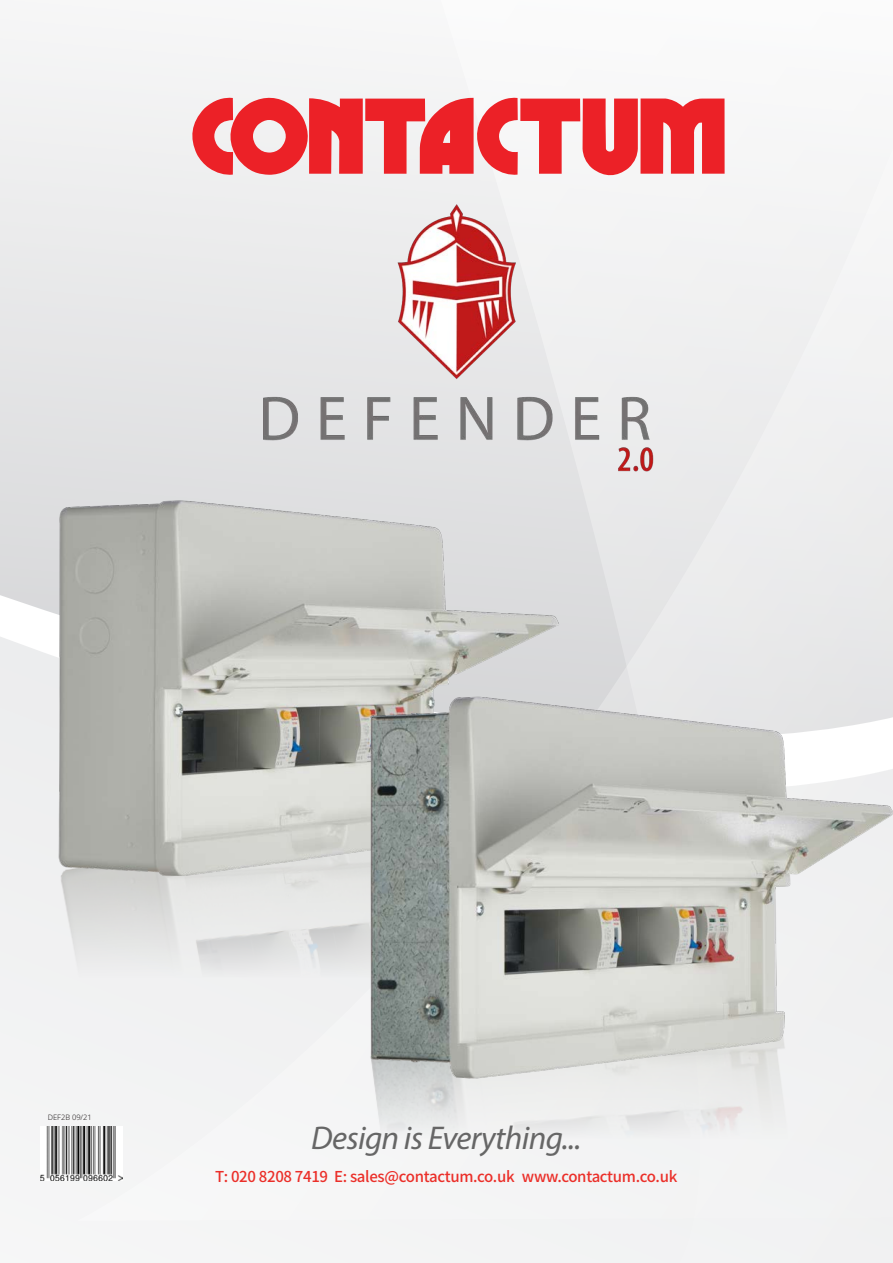
<style>
.page{position:relative;width:893px;height:1263px;background:#fff}
.page>*{position:absolute;margin:0;border:0;box-sizing:border-box;transform-origin:0 0}
.t1{font:italic 33px "Myriad Pro";letter-spacing:-.02em;color:#666}
.t2{font:500 15px "Noto Sans SC";letter-spacing:-.02em;color:#eb2f29}
.t3{font:300 7.5px "Noto Sans";color:#231f20}
</style>
<div class="page">
<svg style="left:0;top:38px;width:77px;height:701px;fill:#eaeaeb"></svg>
<svg style="left:77px;top:45px;width:336px;height:406px;fill:#ececed"></svg>
<svg style="left:413px;top:74px;width:480px;height:578px;fill:#efeff0"></svg>
<svg style="left:189px;top:96px;width:536px;height:82px"></svg>
<img style="left:264px;top:204px;width:395px;height:289px">
<img style="left:35px;top:726px;width:315px;height:537px">
<img style="left:44px;top:451px;width:536px;height:469px">
<img style="left:359px;top:652px;width:534px;height:479px">
<img style="left:41px;top:1127px;width:81px;height:54px">
<p class="t3" style="left:48px;top:1112px;width:45px">DEF2B 09/21</p>
<p class="t1" style="left:311px;top:1117px;width:272px">Design is Everything...</p>
<p class="t2" style="left:215px;top:1167px;width:464px">T: 020 8208 7419 E: sales@contactum.co.uk www.contactum.co.uk</p>
</div>
